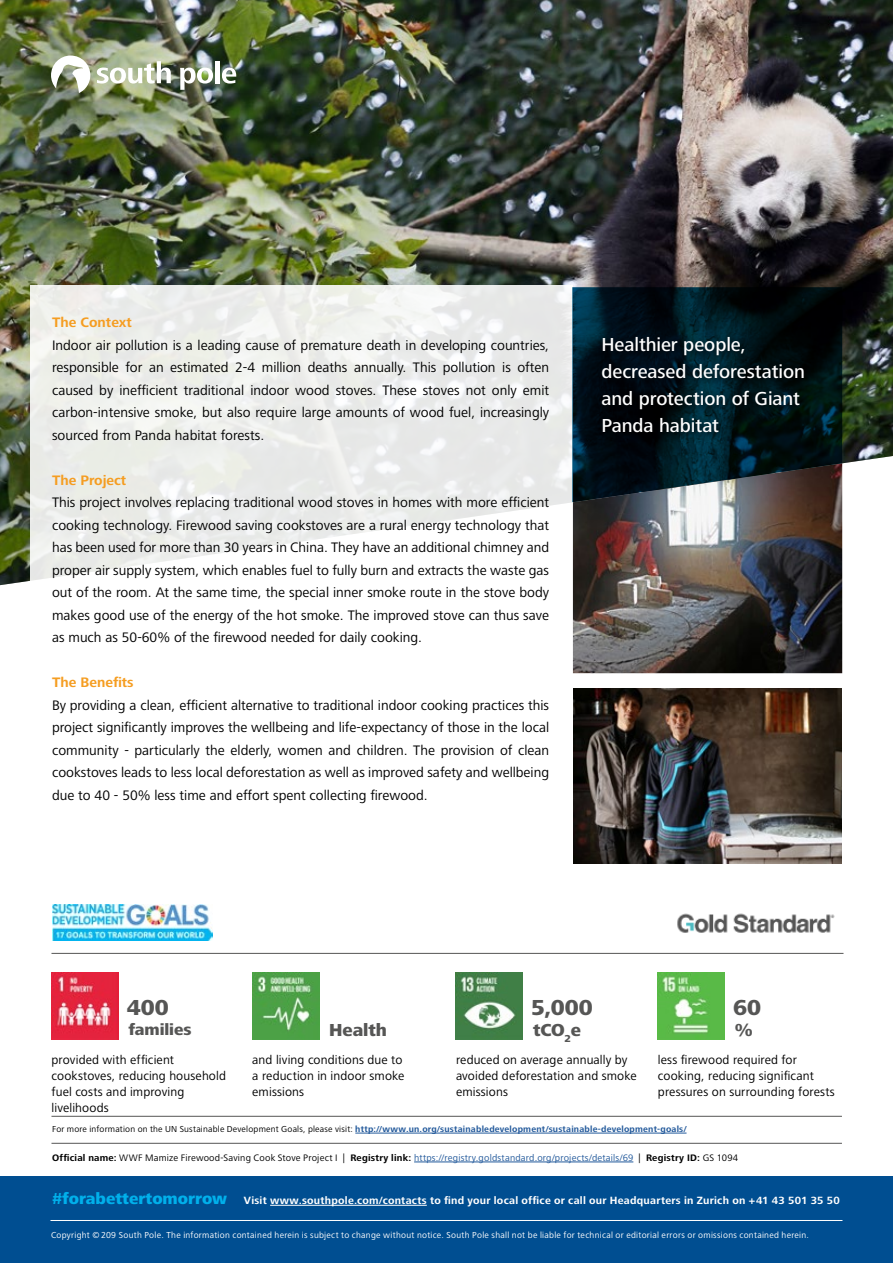
<style>
.page{position:relative;width:893px;height:1263px;background:#fff}
.page>*{position:absolute;margin:0;border:0;box-sizing:border-box;transform-origin:0 0}
.t1{font:800 22.5px "Frutiger Next LT";color:#565655}
.t2{font:500 19.5px/27px "Frutiger Next LT";letter-spacing:-.005em;color:#fff}
.t3{font:800 18px "Frutiger Next LT";letter-spacing:-.005em;color:#565655}
.t4{font:800 16.5px "Frutiger Next LT";color:#00b0eb}
.t5{font:800 16.5px "Frutiger Next LT";letter-spacing:-.005em;color:#565655}
.t6{font:14.25px/22.5px "Frutiger Next LT";color:#000;text-align:justify}
.t7{font:700 14.25px "Frutiger Next LT";color:#f59d21}
.t8{font:12.75px/15.8px "Frutiger Next LT";letter-spacing:.01em;color:#000}
.t9{font:700 10.8px "Frutiger Next LT";letter-spacing:.02em;color:#fff}
.t10{font:9.75px "Frutiger Next LT";letter-spacing:.02em;color:#22599b}
.t11{font:9px "Frutiger Next LT";letter-spacing:.03em;color:#fff}
.t12{font:700 9px "Frutiger Next LT";letter-spacing:.025em;color:#22599b}
.s1{font-weight:400;color:#000}
.s2{font-weight:700;color:#000}
.s3{color:#000}
</style>
<div class="page">
<img style="left:572px;top:585px;width:270px;height:88px">
<img style="left:0;top:0;width:893px;height:585px">
<svg style="left:30px;top:286px;width:542px;height:299px;fill:#ecedea"></svg>
<img style="left:52px;top:905px;width:160px;height:35px">
<hr style="left:51px;top:953px;width:792px;height:1px;background:#565655">
<img style="left:658px;top:972px;width:67px;height:67px">
<img style="left:51px;top:972px;width:67px;height:67px">
<img style="left:252px;top:972px;width:67px;height:67px">
<img style="left:456px;top:972px;width:67px;height:67px">
<svg style="left:572px;top:287px;width:270px;height:215px;background:#112229"></svg>
<div style="left:0;top:1177px;width:893px;height:86px;background:#004e91"></div>
<hr style="left:270px;top:1205px;width:157px;height:1px;background:#fff">
<hr style="left:50px;top:1220px;width:792px;height:1px;background:#fff">
<hr style="left:355px;top:1133px;width:331px;height:1px;background:#22599b">
<hr style="left:414px;top:1162px;width:219px;height:1px;background:#22599b">
<hr style="left:51px;top:1116px;width:791px;height:1px;background:#565655">
<hr style="left:51px;top:1143px;width:791px;height:1px;background:#565655">
<img style="left:677px;top:913px;width:158px;height:20px">
<svg style="left:597px;top:332px;width:217px;height:111px;background:#001117"></svg>
<svg style="left:97px;top:61px;width:74px;height:23px"></svg>
<svg style="left:180px;top:68px;width:33px;height:22px"></svg>
<div style="left:215px;top:61px;width:5px;height:22px;background:#fff"></div>
<svg style="left:222px;top:68px;width:14px;height:16px"></svg>
<svg style="left:51px;top:56px;width:39px;height:37px"></svg>
<img style="left:574px;top:688px;width:268px;height:175px">
<p class="t7" style="left:52px;top:314px;width:81px">The Context</p>
<p class="t6" style="left:52px;top:334px;width:499px">Indoor air pollution is a leading cause of premature death in developing countries, responsible for an estimated 2-4 million deaths annually. This pollution is often caused by inefficient traditional indoor wood stoves. These stoves not only emit carbon-intensive smoke, but also require large amounts of wood fuel, increasingly sourced from Panda habitat forests.</p>
<p class="t7" style="left:52px;top:472px;width:76px">The Project</p>
<p class="t6" style="left:52px;top:491px;width:499px">This project involves replacing traditional wood stoves in homes with more efficient cooking technology. Firewood saving cookstoves are a rural energy technology that has been used for more than 30 years in China. They have an additional chimney and proper air supply system, which enables fuel to fully burn and extracts the waste gas out of the room. At the same time, the special inner smoke route in the stove body makes good use of the energy of the hot smoke. The improved stove can thus save as much as 50-60% of the firewood needed for daily cooking.</p>
<p class="t7" style="left:52px;top:674px;width:83px">The Benefits</p>
<p class="t6" style="left:52px;top:694px;width:499px">By providing a clean, efficient alternative to traditional indoor cooking practices this project significantly improves the wellbeing and life-expectancy of those in the local community - particularly the elderly, women and children. The provision of clean cookstoves leads to less local deforestation as well as improved safety and wellbeing due to 40 - 50% less time and effort spent collecting firewood.</p>
<h2 class="t2" style="left:601px;top:331px;width:205px">Healthier people, decreased deforestation and protection of Giant<br>Panda habitat</h2>
<h1 class="t1" style="left:127px;top:994px;width:43px">400</h1>
<h1 class="t1" style="left:531px;top:994px;width:63px">5,000</h1>
<p class="t8" style="left:52px;top:1052px;width:176px">provided with efficient cookstoves, reducing household fuel costs and improving livelihoods</p>
<p class="t8" style="left:252px;top:1052px;width:154px">and living conditions due to a reduction in indoor smoke emissions</p>
<p class="t8" style="left:456px;top:1052px;width:182px">reduced on average annually by avoided deforestation and smoke emissions</p>
<p class="t5" style="left:129px;top:1020px;width:64px">families</p>
<p class="t3" style="left:329px;top:1020px;width:59px">Health</p>
<p class="t3" style="left:533px;top:1020px;width:50px">tCO<sub>2</sub>e</p>
<h1 class="t1" style="left:733px;top:994px;width:29px">60</h1>
<p class="t3" style="left:735px;top:1020px;width:19px">%</p>
<p class="t8" style="left:658px;top:1052px;width:178px">less firewood required for cooking, reducing significant pressures on surrounding forests</p>
<p class="t12" style="left:52px;top:1124px;width:636px"><span class="s1">For more information on the UN Sustainable Development Goals, please visit:</span> http://www.un.org/sustainabledevelopment/sustainable-development-goals/</p>
<p class="t10" style="left:52px;top:1152px;width:688px"><span class="s2">Official name:</span> <span class="s3">WWF Mamize Firewood-Saving Cook Stove Project I |</span> <span class="s2">Registry link:</span> https://registry.goldstandard.org/projects/details/69 <span class="s3">|</span> <span class="s2">Registry ID:</span> <span class="s3">GS 1094</span></p>
<p class="t4" style="left:52px;top:1189px;width:177px">#forabettertomorrow</p>
<p class="t9" style="left:244px;top:1194px;width:597px">Visit www.southpole.com/contacts to find your local office or call our Headquarters in Zurich on + 41 43 501 35 50</p>
<p class="t11" style="left:51px;top:1230px;width:759px">Copyright © 209 South Pole. The information contained herein is subject to change without notice. South Pole shall not be liable for technical or editorial errors or omissions contained herein.</p>
</div>
